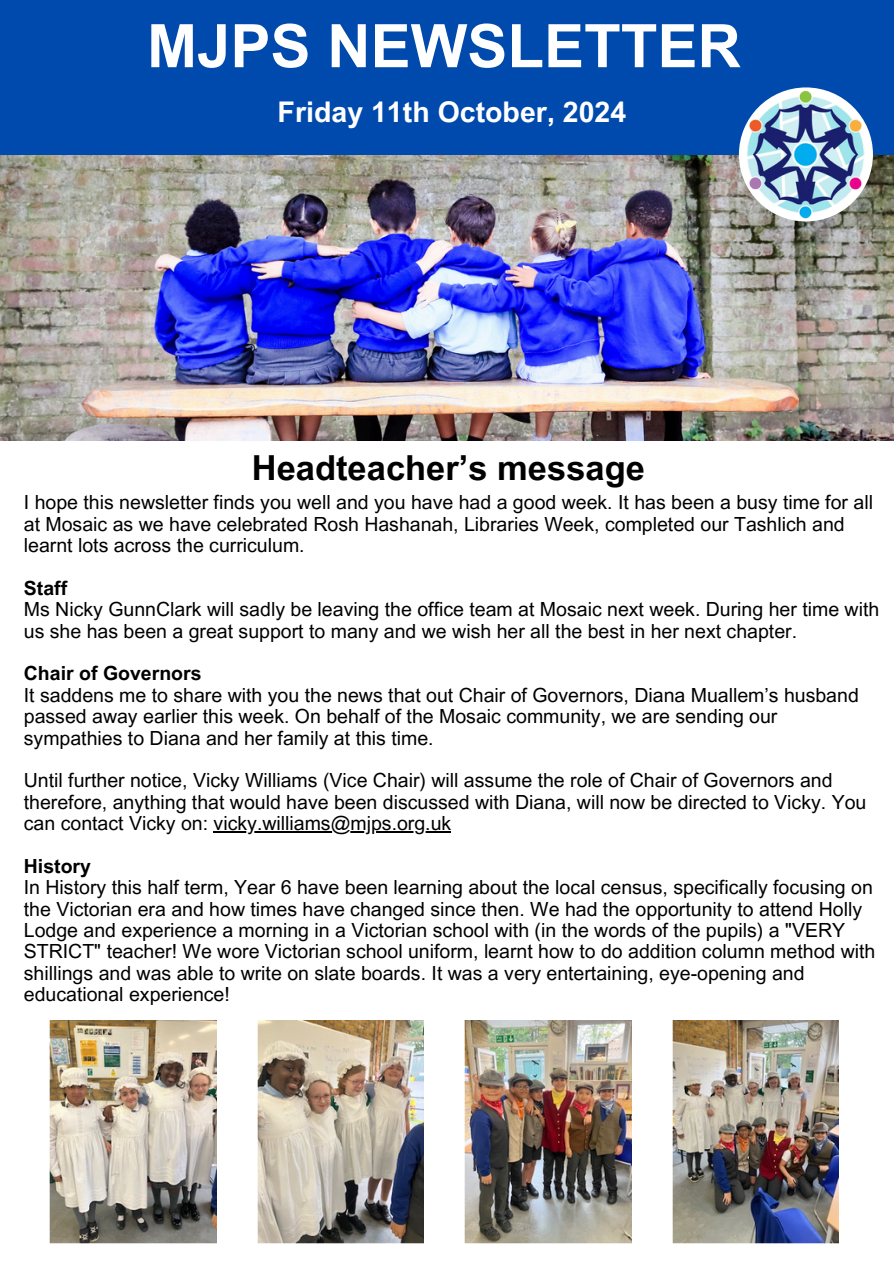
<style>
.page{position:relative;width:894px;height:1264px;background:#fff}
.page>*{position:absolute;margin:0;border:0;box-sizing:border-box;transform-origin:0 0}
.t1{font:700 60px "Arial MT Pro";color:#fff}
.t2{font:700 34.5px "Arial MT Pro";color:#000}
.t3{font:700 28.5px "Arial MT Pro";color:#fff}
.t4{font:19.5px/21.3px "Arial MT Pro";color:#000}
.t5{font:700 19.5px "Arial MT Pro";color:#000}
.s1{font-weight:700}
</style>
<div class="page">
<img style="left:0;top:154px;width:893px;height:287px">
<div style="left:0;top:0;width:893px;height:154px;background:#004aad"></div>
<img style="left:731px;top:87px;width:148px;height:138px">
<hr style="left:213px;top:831px;width:238px;height:1px;background:#000">
<img style="left:50px;top:1020px;width:166px;height:223px">
<img style="left:257px;top:1020px;width:166px;height:223px">
<img style="left:464px;top:1020px;width:167px;height:223px">
<img style="left:672px;top:1020px;width:166px;height:223px">
<p class="t1" style="left:147px;top:24px;width:595px">MJPS NEWSLETTER</p>
<p class="t3" style="left:277px;top:101px;width:350px">Friday 11th October, 2024</p>
<p class="t2" style="left:252px;top:455px;width:394px">Headteacher’s message</p>
<h1 class="t4" style="left:24px;top:494px;width:850px">I hope this newsletter finds you well and you have had a good week. It has been a busy time for all at Mosaic as we have celebrated Rosh Hashanah, Libraries Week, completed our Tashlich and learnt lots across the curriculum.</h1>
<h3 class="t5" style="left:24px;top:580px;width:45px">Staff</h3>
<p class="t4" style="left:24px;top:601px;width:856px">Ms Nicky GunnClark will sadly be leaving the office team at Mosaic next week. During her time with us she has been a great support to many and we wish her all the best in her next chapter.</p>
<p class="t5" style="left:24px;top:666px;width:179px">Chair of Governors</p>
<h2 class="t4" style="left:24px;top:686px;width:836px">It saddens me to share with you the news that out Chair of Governors, Diana Muallem’s husband passed away earlier this week. On behalf of the Mosaic community, we are sending our sympathies to Diana and her family at this time.</h2>
<p class="t4" style="left:24px;top:772px;width:843px">Until further notice, Vicky Williams (Vice Chair) will assume the role of Chair of Governors and therefore, anything that would have been discussed with Diana, will now be directed to Vicky. You can contact Vicky on: vicky.williams@mjps.org.uk</p>
<p class="t4" style="left:24px;top:857px;width:850px"><span class="s1">History<br></span>In History this half term, Year 6 have been learning about the local census, specifically focusing on</p>
<p class="t4" style="left:24px;top:900px;width:852px">the Victorian era and how times have changed since then. We had the opportunity to attend Holly Lodge and experience a morning in a Victorian school with (in the words of the pupils) a "VERY STRICT" teacher! We wore Victorian school uniform, learnt how to do addition column method with shillings and was able to write on slate boards. It was a very entertaining, eye-opening and educational experience!</p>
</div>
